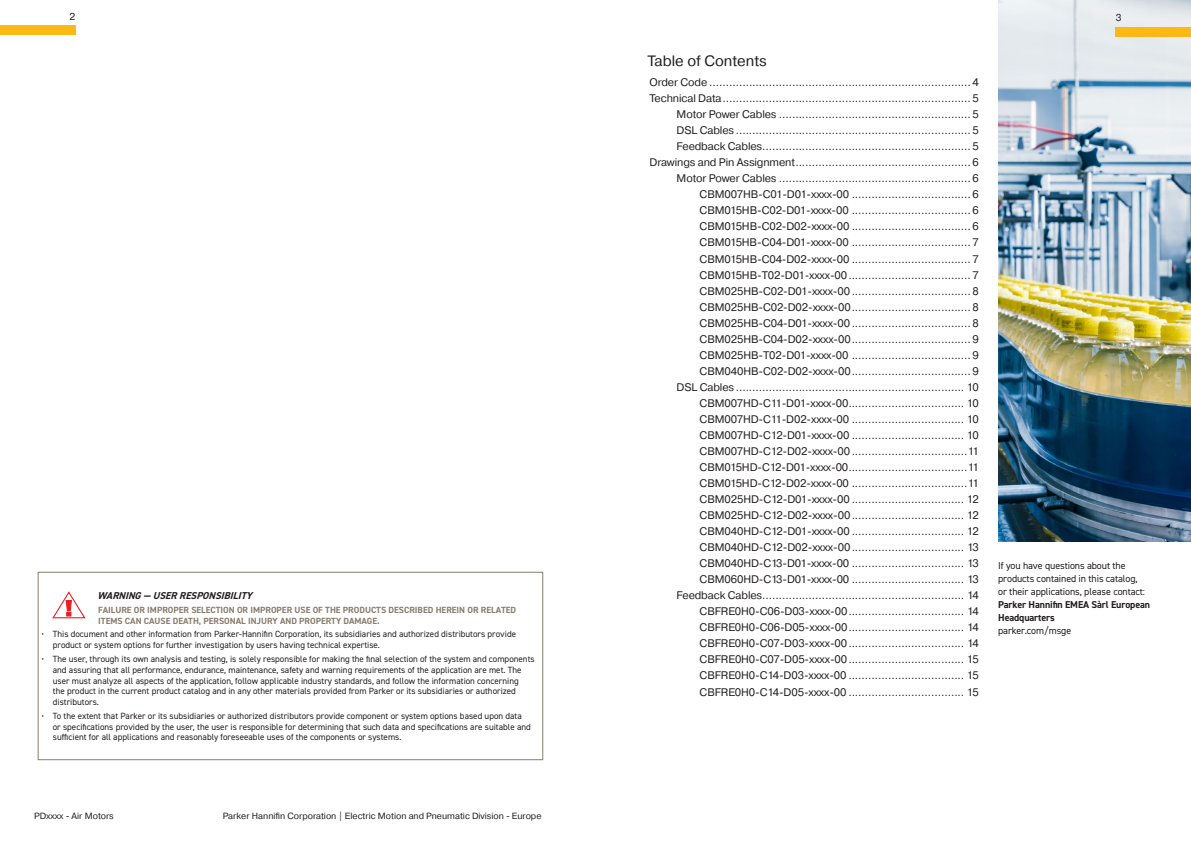
<style>
.page{position:relative;width:1191px;height:842px;background:#fff}
.page>*{position:absolute;margin:0;border:0;box-sizing:border-box;transform-origin:0 0}
.t1{font:15px "Pragmatica";color:#231f20}
.t2{font:11px "Pragmatica";letter-spacing:-.01em;color:#231f20}
.t3{font:10px/13px "DIN2014";letter-spacing:-.01em;color:#231f20}
.t4{font:700 10px "DIN2014";letter-spacing:-.01em;color:#231f20}
.T_Heading4{font:italic 700 10px "DIN2014";color:#231f20}
.t5{font:10px "Pragmatica";color:#231f20}
.t6{font:9px/10.8px "DIN2014";color:#231f20}
.T_Body_Text{font:700 9px/10.8px "DIN2014";color:#887d6e}
.t7{font:9px "Pragmatica";color:#231f20}
</style>
<div class="page">
<img style="left:998px;top:0;width:193px;height:542px">
<div style="left:38px;top:572px;width:505px;height:188px;border:1px solid #887d6e"></div>
<svg style="left:52px;top:591px;width:34px;height:28px"></svg>
<div style="left:0;top:26px;width:75px;height:9px;background:#fcb814"></div>
<div style="left:1115px;top:27px;width:76px;height:9px;background:#fcb814"></div>
<p class="t5" style="left:69px;top:10px;width:7px">2</p>
<p class="T_Heading4" style="left:97px;top:589px;width:159px">WARNING— USERRESPONSIBILITY</p>
<p class="T_Body_Text" style="left:98px;top:604px;width:419px">FAILURE OR IMPROPER SELECTION OR IMPROPER USE OF THE PRODUCTS DESCRIBED HEREIN OR RELATED<br>ITEMS CAN CAUSE DEATH, PERSONAL INJURY AND PROPERTY DAMAGE.</p>
<p class="t6" style="left:53px;top:629px;width:465px;text-indent:-11px">• This document and other information from Parker-Hannifin Corporation, its subsidiaries and authorized distributors provide product or system options for further investigation by users having technical expertise.</p>
<p class="t6" style="left:53px;top:653px;width:483px;text-indent:-11px">• The user, through its own analysis and testing, is solely responsible for making the final selection of the system and components and assuring that all performance, endurance, maintenance, safety and warning requirements of the application are met. The user must analyze all aspects of the application, follow applicable industry standards, and follow the information concerning<br>the product in the current product catalog and in any other materials provided from Parker or its subsidiaries or authorized distributors.</p>
<p class="t6" style="left:53px;top:710px;width:479px;text-indent:-11px">• To the extent that Parker or its subsidiaries or authorized distributors provide component or system options based upon data or specifications provided by the user, the user is responsible for determining that such data and specifications are suitable and sufficient for all applications and reasonably foreseeable uses of the components or systems.</p>
<p class="t7" style="left:34px;top:810px;width:81px">PDxxxx - Air Motors</p>
<p class="t7" style="left:223px;top:810px;width:320px">Parker Hannifin Corporation | Electric Motion and Pneumatic Division - Europe</p>
<p class="t1" style="left:647px;top:51px;width:121px">Table of Contents</p>
<p class="t2" style="left:649px;top:76px;width:331px">Order Code ...............................................................................4</p>
<p class="t2" style="left:649px;top:92px;width:331px">Technical Data...........................................................................5</p>
<p class="t2" style="left:676px;top:108px;width:303px">Motor Power Cables ..........................................................5</p>
<p class="t2" style="left:676px;top:124px;width:304px">DSL Cables .......................................................................5</p>
<p class="t2" style="left:676px;top:140px;width:303px">Feedback Cables...............................................................5</p>
<p class="t2" style="left:649px;top:156px;width:331px">Drawings and Pin Assignment.....................................................6</p>
<p class="t2" style="left:676px;top:172px;width:303px">Motor Power Cables ..........................................................6</p>
<p class="t2" style="left:699px;top:188px;width:281px">CBM007HB-C01-D01-xxxx-00 ....................................6</p>
<p class="t2" style="left:699px;top:204px;width:280px">CBM015HB-C02-D01-xxxx-00 ....................................6</p>
<p class="t2" style="left:699px;top:220px;width:280px">CBM015HB-C02-D02-xxxx-00 ....................................6</p>
<p class="t2" style="left:699px;top:236px;width:281px">CBM015HB-C04-D01-xxxx-00 ....................................7</p>
<p class="t2" style="left:699px;top:252px;width:280px">CBM015HB-C04-D02-xxxx-00 ....................................7</p>
<p class="t2" style="left:699px;top:268px;width:280px">CBM015HB-T02-D01-xxxx-00.....................................7</p>
<p class="t2" style="left:699px;top:284px;width:281px">CBM025HB-C02-D01-xxxx-00....................................8</p>
<p class="t2" style="left:699px;top:300px;width:280px">CBM025HB-C02-D02-xxxx-00....................................8</p>
<p class="t2" style="left:699px;top:316px;width:280px">CBM025HB-C04-D01-xxxx-00....................................8</p>
<p class="t2" style="left:699px;top:332px;width:280px">CBM025HB-C04-D02-xxxx-00....................................9</p>
<p class="t2" style="left:699px;top:348px;width:280px">CBM025HB-T02-D01-xxxx-00 ....................................9</p>
<p class="t2" style="left:699px;top:364px;width:280px">CBM040HB-C02-D02-xxxx-00....................................9</p>
<p class="t2" style="left:676px;top:380px;width:304px">DSL Cables ..................................................................... 10</p>
<p class="t2" style="left:699px;top:396px;width:280px">CBM007HD-C11-D01-xxxx-00................................... 10</p>
<p class="t2" style="left:699px;top:412px;width:280px">CBM007HD-C11-D02-xxxx-00 .................................. 10</p>
<p class="t2" style="left:699px;top:428px;width:280px">CBM007HD-C12-D01-xxxx-00 .................................. 10</p>
<p class="t2" style="left:699px;top:444px;width:281px">CBM007HD-C12-D02-xxxx-00...................................11</p>
<p class="t2" style="left:699px;top:460px;width:280px">CBM015HD-C12-D01-xxxx-00....................................11</p>
<p class="t2" style="left:699px;top:476px;width:280px">CBM015HD-C12-D02-xxxx-00 ...................................11</p>
<p class="t2" style="left:699px;top:492px;width:281px">CBM025HD-C12-D01-xxxx-00 .................................. 12</p>
<p class="t2" style="left:699px;top:508px;width:280px">CBM025HD-C12-D02-xxxx-00.................................. 12</p>
<p class="t2" style="left:699px;top:525px;width:280px">CBM040HD-C12-D01-xxxx-00 .................................. 12</p>
<p class="t2" style="left:699px;top:541px;width:280px">CBM040HD-C12-D02-xxxx-00.................................. 13</p>
<p class="t2" style="left:699px;top:557px;width:280px">CBM040HD-C13-D01-xxxx-00 .................................. 13</p>
<p class="t2" style="left:699px;top:573px;width:280px">CBM060HD-C13-D01-xxxx-00 .................................. 13</p>
<p class="t2" style="left:676px;top:589px;width:303px">Feedback Cables............................................................. 14</p>
<p class="t2" style="left:699px;top:605px;width:280px">CBFRE0H0-C06-D03-xxxx-00................................... 14</p>
<p class="t2" style="left:699px;top:621px;width:280px">CBFRE0H0-C06-D05-xxxx-00................................... 14</p>
<p class="t2" style="left:699px;top:637px;width:280px">CBFRE0H0-C07-D03-xxxx-00................................... 14</p>
<p class="t2" style="left:699px;top:653px;width:280px">CBFRE0H0-C07-D05-xxxx-00................................... 15</p>
<p class="t2" style="left:699px;top:669px;width:280px">CBFRE0H0-C14-D03-xxxx-00 ................................... 15</p>
<p class="t2" style="left:699px;top:685px;width:280px">CBFRE0H0-C14-D05-xxxx-00 ................................... 15</p>
<p class="t5" style="left:1115px;top:11px;width:7px">3</p>
<p class="t3" style="left:998px;top:559px;width:148px">If you have questions about the products contained in this catalog, or their applications, please contact:</p>
<p class="t4" style="left:998px;top:598px;width:153px">Parker Hannifin EMEA Sàrl European</p>
<p class="t4" style="left:998px;top:611px;width:58px">Headquarters</p>
<p class="t3" style="left:998px;top:624px;width:74px">parker.com/msge</p>
</div>
